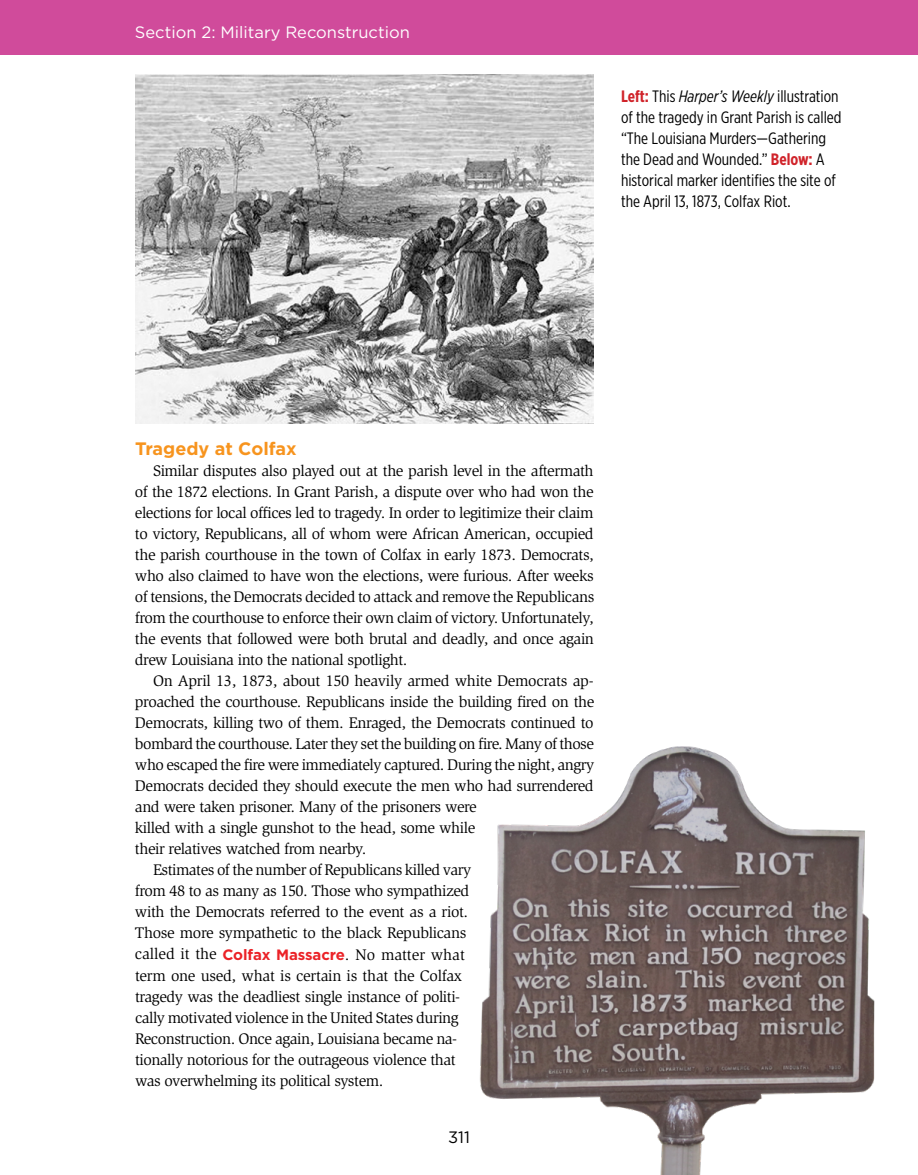
<style>
.page{position:relative;width:918px;height:1175px;background:#fff}
.page>*{position:absolute;margin:0;border:0;box-sizing:border-box;transform-origin:0 0}
.t1{font:700 18px "Gotham";color:#f7941e}
.t2{font:16.5px/21px "Gotham X Narrow";color:#000}
.t3{font:16.5px "Gotham";color:#fff}
.t4{font:16.5px "Gotham";color:#000}
.t5{font:15.75px/21px "Slimbach Std";letter-spacing:-.03em;color:#000;text-align:justify}
.t6{font:15.75px "Slimbach Std";letter-spacing:-.005em;color:#000}
.s1{font-weight:700;color:#d0232a}
.s2{font-style:italic}
.s3{font-family:"Gotham";font-weight:700;font-size:15px;color:#eb2227}
</style>
<div class="page">
<svg style="left:0;top:54px;width:918px;height:1px"></svg>
<img style="left:135px;top:74px;width:459px;height:350px">
<img style="left:480px;top:746px;width:395px;height:428px">
<div style="left:0;top:0;width:918px;height:54px;background:#d04b9b"></div>
<div style="left:430px;top:1108px;width:60px;height:60px;background:#fff;border-radius:50%"></div>
<p class="t3" style="left:135px;top:22px;width:276px">Section 2: Military Reconstruction</p>
<p class="t2" style="left:621px;top:85px;width:222px"><span class="s1">Left:</span> This <span class="s2">Harper’s Weekly</span> illustration of the tragedy in Grant Parish is called “The Louisiana Murders—Gathering the Dead and Wounded.” <span class="s1">Below:</span> A historical marker identifies the site of the April 13, 1873, Colfax Riot.</p>
<p class="t1" style="left:135px;top:437px;width:163px">Tragedy at Colfax</p>
<p class="t5" style="left:135px;top:460px;width:461px;text-indent:18px">Similar disputes also played out at the parish level in the aftermath of the 1872 elections. In Grant Parish, a dispute over who had won the elections for local offices led to tragedy. In order to legitimize their claim to victory, Republicans, all of whom were African American, occupied the parish courthouse in the town of Colfax in early 1873. Democrats, who also claimed to have won the elections, were furious. After weeks of tensions, the Democrats decided to attack and remove the Republicans from the courthouse to enforce their own claim of victory. Unfortunately, the events that followed were both brutal and deadly, and once again drew Louisiana into the national spotlight.</p>
<p class="t5" style="left:153px;top:670px;width:442px">On April 13, 1873, about 150 heavily armed white Democrats ap-</p>
<p class="t5" style="left:135px;top:691px;width:461px">proached the courthouse. Republicans inside the building fired on the</p>
<p class="t5" style="left:135px;top:712px;width:460px">Democrats, killing two of them. Enraged, the Democrats continued to</p>
<p class="t5" style="left:135px;top:733px;width:461px">bombard the courthouse. Later they set the building on fire. Many of those</p>
<p class="t5" style="left:135px;top:754px;width:461px">who escaped the fire were immediately captured. During the night, angry</p>
<p class="t5" style="left:135px;top:775px;width:460px">Democrats decided they should execute the men who had surrendered</p>
<p class="t5" style="left:135px;top:796px;width:343px">and were taken prisoner. Many of the prisoners were</p>
<p class="t5" style="left:135px;top:817px;width:342px">killed with a single gunshot to the head, some while</p>
<p class="t5" style="left:135px;top:838px;width:233px">their relatives watched from nearby.</p>
<p class="t5" style="left:153px;top:859px;width:320px">Estimates of the number of Republicans killed vary</p>
<p class="t5" style="left:135px;top:880px;width:336px">from 48 to as many as 150. Those who sympathized</p>
<p class="t5" style="left:135px;top:901px;width:335px">with the Democrats referred to the event as a riot.</p>
<p class="t5" style="left:135px;top:922px;width:333px">Those more sympathetic to the black Republicans</p>
<p class="t6" style="left:135px;top:945px;width:332px">called it the <span class="s3">Colfax Massacre</span>. No matter what</p>
<p class="t5" style="left:135px;top:964px;width:329px">term one used, what is certain is that the Colfax</p>
<p class="t5" style="left:135px;top:985px;width:327px">tragedy was the deadliest single instance of politi-</p>
<p class="t5" style="left:135px;top:1006px;width:325px">cally motivated violence in the United States during</p>
<p class="t5" style="left:135px;top:1027px;width:324px">Reconstruction. Once again, Louisiana became na-</p>
<p class="t5" style="left:135px;top:1048px;width:322px">tionally notorious for the outrageous violence that</p>
<p class="t5" style="left:135px;top:1069px;width:250px">was overwhelming its political system.</p>
<p class="t4" style="left:448px;top:1126px;width:23px">311</p>
</div>
